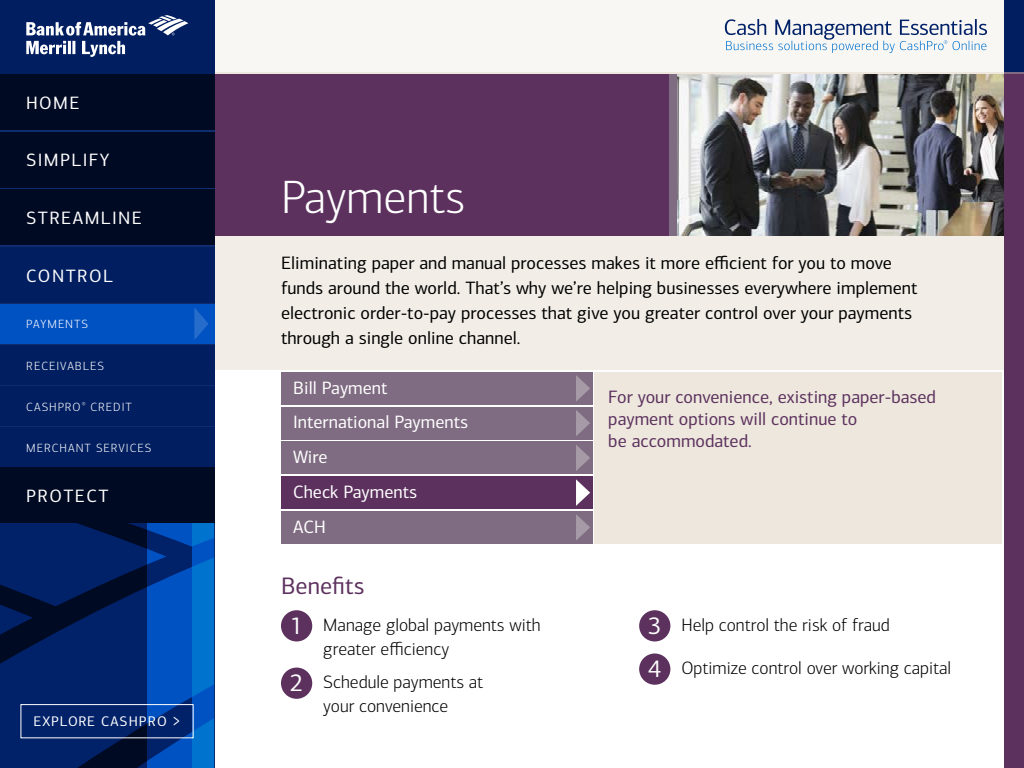
<style>
.page{position:relative;width:1024px;height:768px;background:#fff}
.page>*{position:absolute;margin:0;border:0;box-sizing:border-box;transform-origin:0 0}
.t1{font:300 47px "Connections";color:#fff}
.t2{font:24px "Connections";color:#5c315e}
.t3{font:24px/43.2px "Connections";color:#fff}
.t4{font:18px/25px "Connections";color:#000}
.t5{font:300 18px/24px "Connections";color:#000}
.t6{font:18px/22px "Connections";color:#5c315e}
.t7{font:18px/34.8px "Connections";color:#fff}
.t8{font:18px "Connections";letter-spacing:.08em;color:#fff}
.t9{font:14px "Connections";letter-spacing:.08em;color:#fff}
.t10{font:300 12px "Connections";letter-spacing:.08em;color:#fff}
.s1{font-size:20px}
</style>
<div class="page">
<div style="left:214px;top:0;width:810px;height:72px;background:#f9f7f4"></div>
<div style="left:1004px;top:0;width:20px;height:72px;background:#001e60"></div>
<svg style="left:725px;top:19px;width:262px;height:34px"></svg>
<div style="left:281px;top:610px;width:31px;height:31px;background:#5c315e;border-radius:50%"></div>
<div style="left:639px;top:610px;width:31px;height:31px;background:#5c315e;border-radius:50%"></div>
<div style="left:639px;top:653px;width:31px;height:32px;background:#5c315e;border-radius:50%"></div>
<div style="left:281px;top:668px;width:31px;height:31px;background:#5c315e;border-radius:50%"></div>
<div style="left:214px;top:236px;width:790px;height:134px;background:#f2eee7"></div>
<img style="left:677px;top:74px;width:327px;height:162px">
<div style="left:1004px;top:74px;width:20px;height:694px;background:#5c315e"></div>
<div style="left:214px;top:74px;width:455px;height:162px;background:#5c315e"></div>
<div style="left:669px;top:74px;width:8px;height:162px;background:#806c82"></div>
<hr style="left:1004px;top:72px;width:20px;height:2px;background:#806c82">
<hr style="left:214px;top:72px;width:790px;height:2px;background:#ede7dd">
<div style="left:594px;top:372px;width:408px;height:172px;background:#ede7dd"></div>
<div style="left:281px;top:476px;width:311px;height:33px;background:#5c315e"></div>
<svg style="left:576px;top:479px;width:14px;height:27px"></svg>
<div style="left:281px;top:511px;width:311px;height:33px;background:#806c82"></div>
<svg style="left:576px;top:514px;width:14px;height:26px"></svg>
<div style="left:281px;top:407px;width:311px;height:33px;background:#806c82"></div>
<svg style="left:576px;top:410px;width:14px;height:26px"></svg>
<div style="left:281px;top:442px;width:311px;height:32px;background:#806c82"></div>
<svg style="left:576px;top:445px;width:14px;height:26px"></svg>
<div style="left:281px;top:372px;width:311px;height:33px;background:#806c82"></div>
<svg style="left:576px;top:375px;width:14px;height:26px"></svg>
<svg style="left:0;top:523px;width:147px;height:245px;background:#011c5b"></svg>
<svg style="left:147px;top:523px;width:66px;height:245px;background:#0051b4"></svg>
<div style="left:0;top:345px;width:214px;height:40px;background:#001e60"></div>
<div style="left:0;top:427px;width:214px;height:40px;background:#001e60"></div>
<div style="left:0;top:386px;width:214px;height:40px;background:#001e60"></div>
<div style="left:0;top:247px;width:214px;height:56px;background:#001e60"></div>
<div style="left:0;top:467px;width:214px;height:56px;background:#000a23"></div>
<div style="left:0;top:74px;width:214px;height:56px;background:#000a23"></div>
<div style="left:0;top:132px;width:214px;height:55px;background:#000a23"></div>
<div style="left:0;top:189px;width:214px;height:56px;background:#000a23"></div>
<div style="left:21px;top:704px;width:172px;height:34px;border:1px solid #fff"></div>
<div style="left:0;top:0;width:214px;height:74px;background:#001e60"></div>
<svg style="left:26px;top:15px;width:162px;height:42px"></svg>
<div style="left:0;top:304px;width:214px;height:40px;background:#0052c2"></div>
<svg style="left:194px;top:308px;width:14px;height:32px"></svg>
<p class="t7" style="left:26px;top:85px;width:55px">HOME</p>
<p class="t8" style="left:26px;top:150px;width:85px">SIMPLIFY</p>
<p class="t8" style="left:26px;top:207px;width:118px">STREAMLINE</p>
<p class="t8" style="left:26px;top:265px;width:88px">CONTROL</p>
<p class="t10" style="left:26px;top:317px;width:63px">PAYMENTS</p>
<p class="t10" style="left:26px;top:359px;width:79px">RECEIVABLES</p>
<p class="t10" style="left:26px;top:400px;width:107px">CASHPRO<sup>®</sup> CREDIT</p>
<p class="t10" style="left:26px;top:441px;width:127px">MERCHANT SERVICES</p>
<p class="t8" style="left:26px;top:485px;width:84px">PROTECT</p>
<p class="t9" style="left:33px;top:713px;width:148px">EXPLORE CASHPRO <span class="s1">&gt;</span></p>
<h1 class="t1" style="left:281px;top:171px;width:186px">Payments</h1>
<p class="t4" style="left:281px;top:250px;width:638px">Eliminating paper and manual processes makes it more efficient for you to move funds around the world. That’s why we’re helping businesses everywhere implement electronic order-to-pay processes that give you greater control over your payments through a single online channel.</p>
<p class="t7" style="left:293px;top:370px;width:96px">Bill Payment</p>
<p class="t7" style="left:293px;top:405px;width:176px">International Payments<br>Wire</p>
<p class="t7" style="left:293px;top:474px;width:126px">Check Payments<br>ACH</p>
<p class="t6" style="left:608px;top:386px;width:329px">For your convenience, existing paper-based payment options will continue to<br>be accommodated.</p>
<h2 class="t2" style="left:281px;top:572px;width:85px">Benefits</h2>
<h2 class="t3" style="left:290px;top:604px;width:15px">1</h2>
<h2 class="t3" style="left:648px;top:604px;width:15px">3<br>4</h2>
<h2 class="t3" style="left:290px;top:661px;width:15px">2</h2>
<p class="t5" style="left:323px;top:613px;width:219px">Manage global payments with greater efficiency</p>
<p class="t5" style="left:681px;top:613px;width:210px">Help control the risk of fraud</p>
<p class="t5" style="left:681px;top:656px;width:271px">Optimize control over working capital</p>
<p class="t5" style="left:323px;top:670px;width:161px">Schedule payments at your convenience</p>
</div>
